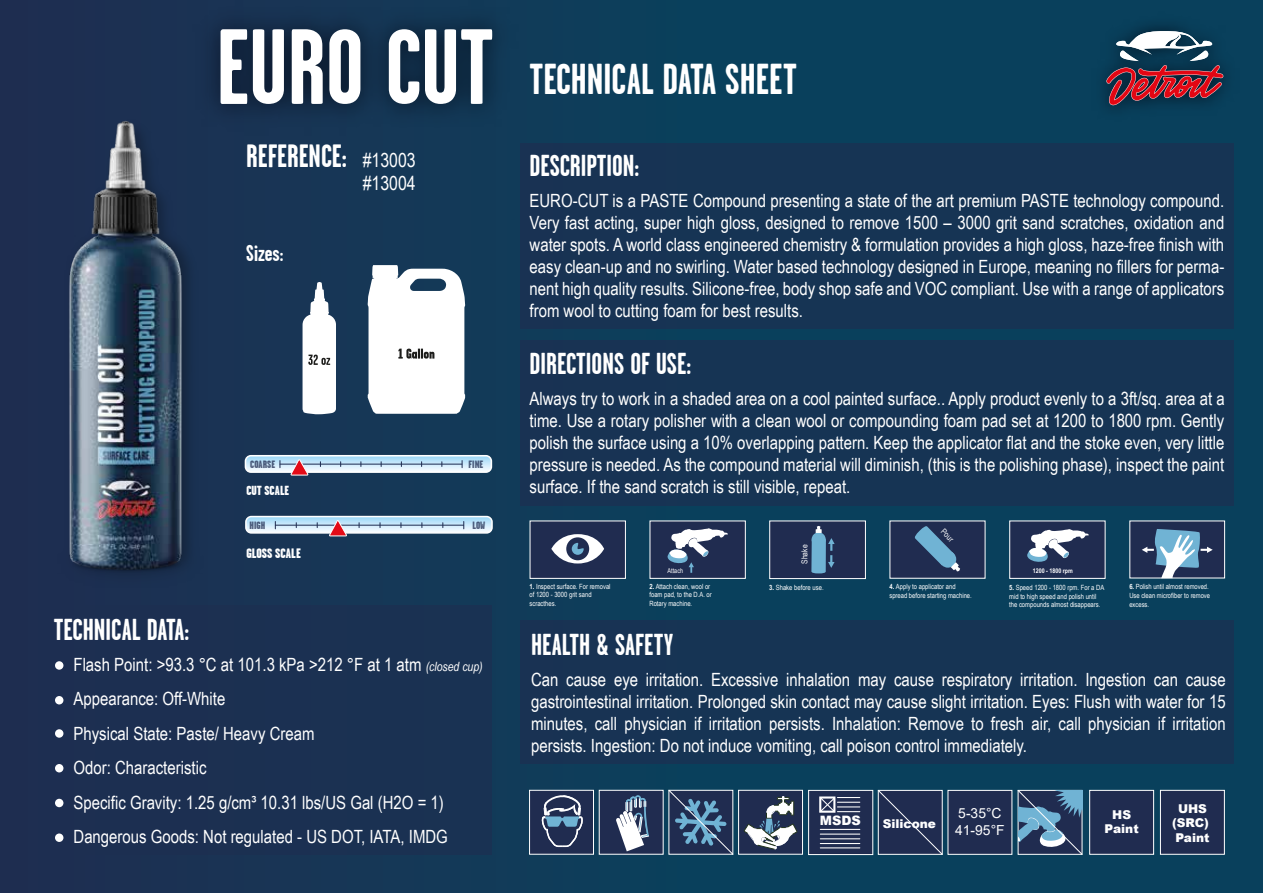
<style>
.page{position:relative;width:1263px;height:893px;background:#fff}
.page>*{position:absolute;margin:0;border:0;box-sizing:border-box;transform-origin:0 0}
.t1{font:700 106.65px "Garage Gothic";color:#fff}
.t2{font:700 43.05px "Garage Gothic";color:#fff}
.t3{font:700 32.1px "Garage Gothic";color:#fff}
.t4{font:700 30.15px "Garage Gothic";color:#fff}
.t5{font:700 22.95px "Garage Gothic";color:#fff}
.t6{font:19.35px "Arial Narrow";color:#fff}
.t7{font:18.3px/21.9px "Arial Narrow";color:#fff;text-align:justify}
.t8{font:13.8px/16.6px "Arial";color:#fff}
.t9{font:900 13.65px "Garage Gothic";color:#fff}
.t10{font:900 13.05px "Garage Gothic";color:#fff}
.t11{font:900 12.9px "Arial";color:#fff}
.t12{font:900 12.15px/14.5px "Arial";color:#fff;text-align:center}
.t13{font:900 10.65px "Garage Gothic";color:rgb(30 43 80/.75)}
.t14{font:8.25px "Arial Narrow";color:#fff}
.t15{font:7.2px/8.6px "Arial Narrow";color:#fff}
.t16{font:7.05px/8.6px "Arial Narrow";color:#fff}
.t17{font:6.75px "Arial Narrow";color:#fff}
.t18{font:700 6.45px "Arial Narrow";color:#fff}
.s1{font-family:"Arial Narrow";font-weight:400;font-size:19.35px}
.s2{font-weight:700}
.s3{font-style:italic;font-size:12.75px}
</style>
<div class="page">
<div style="left:0;top:0;width:1263px;height:893px;background:linear-gradient(to right,#1b3052,#084862)"></div>
<div style="left:520px;top:143px;width:713px;height:186px;background:#163454"></div>
<div style="left:520px;top:340px;width:713px;height:166px;background:#163454"></div>
<div style="left:41px;top:605px;width:450px;height:250px;background:#1d2f51"></div>
<div style="left:520px;top:620px;width:713px;height:144px;background:#163454"></div>
<div style="left:55px;top:661px;width:8px;height:9px;background:#fff;border-radius:50%"></div>
<div style="left:55px;top:696px;width:8px;height:8px;background:#fff;border-radius:50%"></div>
<div style="left:55px;top:729px;width:8px;height:9px;background:#fff;border-radius:50%"></div>
<div style="left:55px;top:764px;width:8px;height:8px;background:#fff;border-radius:50%"></div>
<div style="left:55px;top:799px;width:8px;height:8px;background:#fff;border-radius:50%"></div>
<div style="left:55px;top:833px;width:8px;height:9px;background:#fff;border-radius:50%"></div>
<svg style="left:376px;top:265px;width:89px;height:149px"></svg>
<div style="left:1079px;top:7px;width:170px;height:138px;background:#09405c"></div>
<svg style="left:1106px;top:31px;width:117px;height:74px"></svg>
<div style="left:245px;top:455px;width:247px;height:18px;border:2px solid #fff;border-radius:5px"></div>
<svg style="left:376px;top:456px;width:115px;height:20px"></svg>
<div style="left:245px;top:516px;width:248px;height:18px;border:2px solid #fff;border-radius:5px"></div>
<svg style="left:376px;top:517px;width:116px;height:20px"></svg>
<img style="left:183px;top:0;width:344px;height:158px">
<div style="left:530px;top:521px;width:95px;height:57px;background:#202c50"></div>
<svg style="left:551px;top:534px;width:53px;height:29px"></svg>
<div style="left:650px;top:521px;width:95px;height:57px;background:#202c50"></div>
<svg style="left:667px;top:528px;width:61px;height:45px"></svg>
<div style="left:769px;top:521px;width:96px;height:58px;background:#202c50;border:1px solid #fff"></div>
<svg style="left:811px;top:526px;width:24px;height:47px"></svg>
<div style="left:890px;top:521px;width:95px;height:57px;background:#202c50"></div>
<svg style="left:914px;top:526px;width:46px;height:46px"></svg>
<div style="left:1130px;top:521px;width:95px;height:57px;background:#202c50"></div>
<svg style="left:1142px;top:529px;width:71px;height:49px"></svg>
<div style="left:1009px;top:521px;width:96px;height:57px;background:#202c50"></div>
<svg style="left:1027px;top:529px;width:62px;height:33px"></svg>
<div style="left:529px;top:790px;width:65px;height:64px;background:#202c50;border:1px solid #fff"></div>
<svg style="left:542px;top:795px;width:41px;height:52px"></svg>
<div style="left:599px;top:790px;width:64px;height:64px;background:#202c50"></div>
<svg style="left:616px;top:795px;width:33px;height:56px"></svg>
<div style="left:738px;top:790px;width:65px;height:64px;background:#202c50;border:1px solid #fff"></div>
<svg style="left:744px;top:796px;width:53px;height:53px"></svg>
<svg style="left:668px;top:789px;width:66px;height:66px"></svg>
<svg style="left:877px;top:789px;width:66px;height:66px"></svg>
<div style="left:948px;top:790px;width:64px;height:64px;background:#202c50"></div>
<svg style="left:1017px;top:789px;width:66px;height:66px"></svg>
<div style="left:1089px;top:790px;width:65px;height:64px;background:#202c50;border:1px solid #fff"></div>
<div style="left:1160px;top:790px;width:64px;height:64px;background:#202c50;border:1px solid #fff"></div>
<div style="left:808px;top:790px;width:65px;height:65px;background:#202c50;border:1px solid #fff"></div>
<svg style="left:819px;top:796px;width:41px;height:17px"></svg>
<hr style="left:820px;top:829px;width:40px;height:1px;background:#fff">
<hr style="left:820px;top:834px;width:40px;height:1px;background:#fff">
<hr style="left:820px;top:838px;width:40px;height:1px;background:#fff">
<hr style="left:820px;top:843px;width:40px;height:1px;background:#fff">
<hr style="left:820px;top:847px;width:40px;height:1px;background:#fff">
<img style="left:0;top:94px;width:376px;height:502px">
<h1 class="t1" style="left:216px;top:10px;width:279px">EURO CUT</h1>
<h3 class="t3" style="left:246px;top:139px;width:171px">REFERENCE: <span class="s1">#13003</span></h3>
<p class="t6" style="left:363px;top:169px;width:55px">#13004</p>
<p class="t5" style="left:246px;top:240px;width:39px">Sizes:</p>
<p class="t13" style="left:250px;top:458px;width:26px">COARSE</p>
<p class="t13" style="left:469px;top:458px;width:16px">FINE</p>
<h2 class="t2" style="left:529px;top:56px;width:269px">TECHNICAL DATA SHEET</h2>
<h3 class="t4" style="left:529px;top:150px;width:111px">DESCRIPTION:</h3>
<p class="t7" style="left:529px;top:189px;width:696px">EURO-CUT is a PASTE Compound presenting a state of the art premium PASTE technology compound.<br>Very fast acting, super high gloss, designed to remove 1500 – 3000 grit sand scratches, oxidation and water spots. A world class engineered chemistry &amp; formulation provides a high gloss, haze-free finish with easy clean-up and no swirling. Water based technology designed in Europe, meaning no fillers for perma&shy;nent high quality results. Silicone-free, body shop safe and VOC compliant. Use with a range of applicators from wool to cutting foam for best results.</p>
<h3 class="t4" style="left:529px;top:347px;width:163px">DIRECTIONS OF USE:</h3>
<p class="t7" style="left:529px;top:387px;width:697px">Always try to work in a shaded area on a cool painted surface.. Apply product evenly to a 3ft/sq. area at a time. Use a rotary polisher with a clean wool or compounding foam pad set at 1200 to 1800 rpm. Gently polish the surface using a 10% overlapping pattern. Keep the applicator flat and the stoke even, very little pressure is needed. As the compound material will diminish, (this is the polishing phase), inspect the paint</p>
<p class="t10" style="left:246px;top:483px;width:44px">CUT SCALE</p>
<p class="t7" style="left:529px;top:475px;width:322px">surface. If the sand scratch is still visible, repeat.</p>
<p class="t13" style="left:250px;top:519px;width:17px">HIGH</p>
<p class="t13" style="left:472px;top:519px;width:14px">LOW</p>
<p class="t9" style="left:246px;top:546px;width:56px">GLOSS SCALE</p>
<p class="t17" style="left:667px;top:565px;width:17px">Attach</p>
<p class="t15" style="left:529px;top:582px;width:83px"><span class="s2">1.</span> Inspect surface. For removal of 1200 - 3000 grit sand scracthes.</p>
<p class="t15" style="left:649px;top:582px;width:64px"><span class="s2">2.</span> Attach clean, wool or foam pad, to the D.A. or<br>Rotary machine.</p>
<p class="t14" style="left:799px;top:564px;width:21px;rotate:-90deg">Shake</p>
<p class="t15" style="left:769px;top:583px;width:56px"><span class="s2">3.</span> Shake before use.</p>
<p class="t14" style="left:947px;top:526px;width:16px;rotate:45deg">Pour</p>
<p class="t15" style="left:889px;top:582px;width:84px"><span class="s2">4.</span> Apply to applicator and spread before starting machine.</p>
<p class="t18" style="left:1033px;top:565px;width:41px">1200 - 1800 rpm</p>
<p class="t15" style="left:1009px;top:583px;width:97px"><span class="s2">5.</span> Speed 1200 - 1800 rpm. For a DA mid to high speed and polish until the compounds almost disappears.</p>
<p class="t16" style="left:1129px;top:582px;width:82px"><span class="s2">6.</span> Polish until almost removed.<br>Use clean microfiber to remove excess.</p>
<h3 class="t4" style="left:54px;top:613px;width:137px">TECHNICAL DATA:</h3>
<p class="t7" style="left:74px;top:646px;width:411px;line-height:34.5px;text-align:left">Flash Point: &gt;93.3 °C at 101.3 kPa &gt;212 °F at 1 atm <span class="s3">(closed cup)<br></span>Appearance: Off-White<br>Physical State: Paste/ Heavy Cream<br>Odor: Characteristic<br>Specific Gravity: 1.25 g/cm³ 10.31 lbs/US Gal (H2O = 1)<br>Dangerous Goods: Not regulated - US DOT, IATA, IMDG</p>
<h3 class="t4" style="left:531px;top:628px;width:144px">HEALTH &amp; SAFETY</h3>
<p class="t7" style="left:531px;top:668px;width:696px">Can cause eye irritation. Excessive inhalation may cause respiratory irritation. Ingestion can cause gastrointestinal irritation. Prolonged skin contact may cause slight irritation. Eyes: Flush with water for 15 minutes, call physician if irritation persists. Inhalation: Remove to fresh air, call physician if irritation persists. Ingestion: Do not induce vomiting, call poison control immediately.</p>
<p class="t11" style="left:820px;top:811px;width:43px">MSDS</p>
<p class="t12" style="left:883px;top:816px;width:55px">Silicone</p>
<p class="t8" style="left:955px;top:805px;width:51px">5-35°C<br>41-95°F</p>
<p class="t12" style="left:1104px;top:807px;width:36px">HS<br>Paint</p>
<p class="t12" style="left:1172px;top:801px;width:39px">UHS (SRC)<br>Paint</p>
</div>
